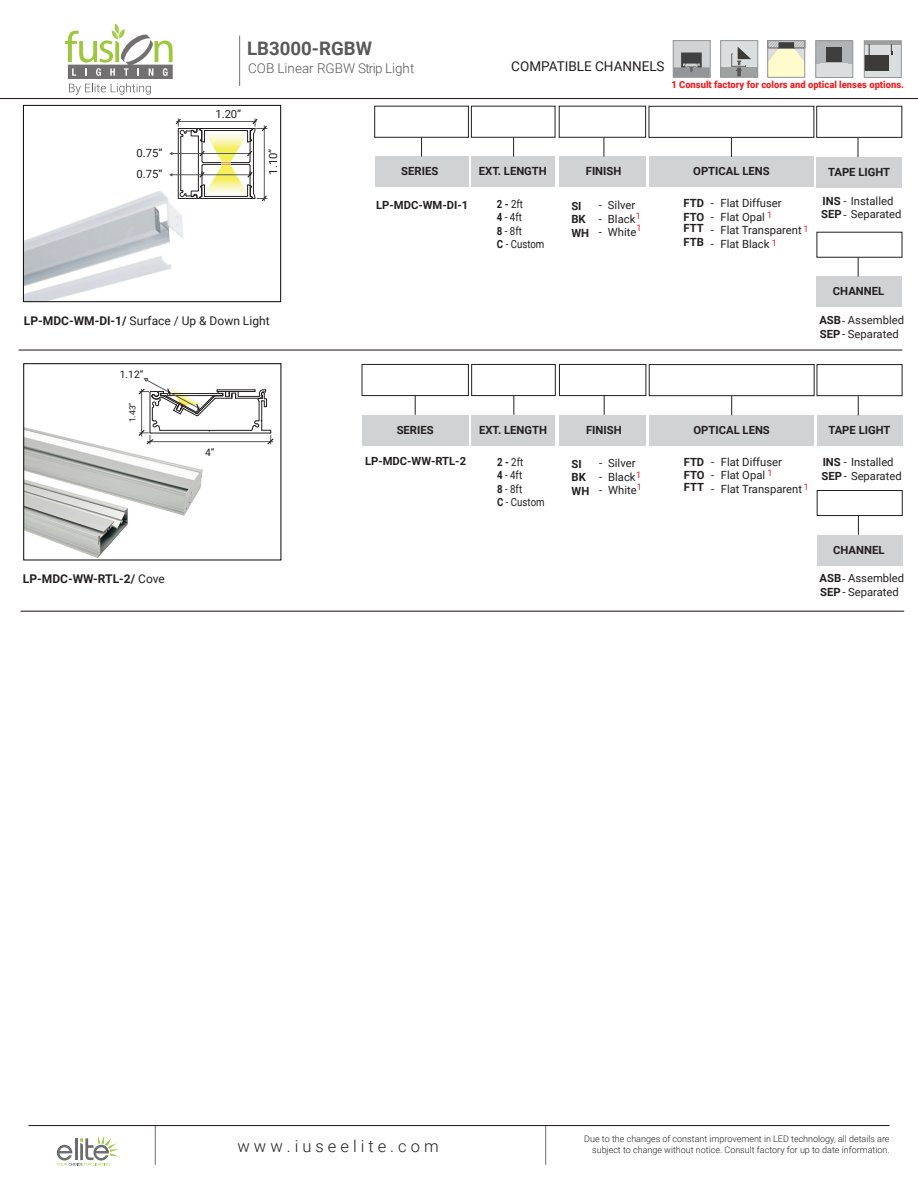
<style>
.page{position:relative;width:918px;height:1188px;background:#fff}
.page>*{position:absolute;margin:0;border:0;box-sizing:border-box;transform-origin:0 0}
.t1{font:700 18.6px "Roboto";color:#595757}
.t2{font:300 16.5px "Roboto";color:#231f20}
.t3{font:300 13.5px "Roboto";color:#595757}
.t4{font:13.5px "Roboto";color:#231f20}
.t5{font:12px "Roboto";color:#231f20}
.t6{font:700 12px "Roboto";color:#231f20}
.t7{font:11.25px/13.5px "Roboto";color:#231f20}
.t8{font:700 11.25px/13.5px "Roboto";color:#231f20}
.t9{font:11.25px/13.5px "Roboto";color:#231f20;scale:.86 1}
.t10{font:10.35px "Roboto";color:#231f20}
.t11{font:900 9.75px "Roboto";color:#ee2123}
.t12{font:300 9px "Roboto";color:#231f20}
.t13{font:9px/12px "Roboto";color:#ee1d23}
.t14{font:8.55px "Roboto";color:#231f20}
.s1{font-weight:700}
.s2{font-weight:400}
</style>
<div class="page">
<hr style="left:20px;top:611px;width:884px;height:1px;background:#211311">
<img style="left:25px;top:191px;width:159px;height:109px">
<svg style="left:169px;top:118px;width:99px;height:84px"></svg>
<div style="left:23px;top:105px;width:258px;height:197px;border:1px solid #050705"></div>
<div style="left:375px;top:157px;width:93px;height:30px;background:#d1d2d4"></div>
<svg style="left:421px;top:137px;width:1px;height:19px"></svg>
<div style="left:559px;top:157px;width:87px;height:30px;background:#d1d2d4"></div>
<div style="left:471px;top:157px;width:84px;height:30px;background:#d1d2d4"></div>
<svg style="left:604px;top:137px;width:1px;height:19px"></svg>
<svg style="left:513px;top:137px;width:1px;height:19px"></svg>
<div style="left:649px;top:157px;width:165px;height:30px;background:#d1d2d4"></div>
<div style="left:649px;top:106px;width:165px;height:32px;border:1px solid #231f20"></div>
<svg style="left:731px;top:138px;width:1px;height:19px"></svg>
<div style="left:817px;top:157px;width:85px;height:30px;background:#d1d2d4"></div>
<div style="left:817px;top:106px;width:85px;height:32px;border:1px solid #231f20"></div>
<svg style="left:858px;top:138px;width:1px;height:19px"></svg>
<div style="left:817px;top:277px;width:85px;height:30px;background:#d1d2d4"></div>
<svg style="left:858px;top:257px;width:1px;height:19px"></svg>
<svg style="left:138px;top:378px;width:136px;height:67px"></svg>
<img style="left:26px;top:425px;width:181px;height:133px">
<div style="left:362px;top:415px;width:106px;height:30px;background:#d1d2d4"></div>
<div style="left:362px;top:364px;width:107px;height:32px;border:1px solid #231f20"></div>
<svg style="left:415px;top:396px;width:1px;height:19px"></svg>
<div style="left:559px;top:415px;width:87px;height:30px;background:#d1d2d4"></div>
<div style="left:472px;top:415px;width:83px;height:30px;background:#d1d2d4"></div>
<div style="left:559px;top:364px;width:87px;height:32px;border:1px solid #231f20"></div>
<div style="left:471px;top:364px;width:85px;height:32px;border:1px solid #231f20"></div>
<svg style="left:604px;top:396px;width:1px;height:19px"></svg>
<svg style="left:514px;top:396px;width:1px;height:19px"></svg>
<div style="left:649px;top:415px;width:165px;height:30px;background:#d1d2d4"></div>
<div style="left:649px;top:364px;width:165px;height:32px;border:1px solid #231f20"></div>
<svg style="left:731px;top:396px;width:1px;height:19px"></svg>
<div style="left:817px;top:415px;width:85px;height:31px;background:#d1d2d4"></div>
<div style="left:817px;top:364px;width:85px;height:32px;border:1px solid #231f20"></div>
<svg style="left:858px;top:396px;width:1px;height:19px"></svg>
<div style="left:817px;top:535px;width:85px;height:30px;background:#d1d2d4"></div>
<div style="left:817px;top:490px;width:85px;height:26px;border:1px solid #231f20"></div>
<svg style="left:858px;top:516px;width:1px;height:19px"></svg>
<hr style="left:19px;top:350px;width:883px;height:1px;background:#211311">
<div style="left:812px;top:37px;width:41px;height:41px;background:linear-gradient(to right,#fff,#fff)"></div>
<svg style="left:818px;top:43px;width:33px;height:33px"></svg>
<hr style="left:816px;top:62px;width:37px;height:1px;background:#b2b3b7">
<div style="left:820px;top:63px;width:28px;height:6px;background:#dcdddf"></div>
<div style="left:816px;top:41px;width:37px;height:37px;border:1px solid #949698"></div>
<img style="left:675px;top:42px;width:33px;height:34px">
<div style="left:673px;top:40px;width:37px;height:38px;border:1px solid #949698"></div>
<svg style="left:720px;top:41px;width:36px;height:36px"></svg>
<div style="left:721px;top:40px;width:37px;height:38px;border:1px solid #949698"></div>
<svg style="left:770px;top:42px;width:33px;height:34px"></svg>
<div style="left:768px;top:40px;width:37px;height:38px;border:1px solid #949698"></div>
<svg style="left:866px;top:43px;width:33px;height:33px"></svg>
<div style="left:864px;top:41px;width:37px;height:37px;border:1px solid #949698"></div>
<svg style="left:57px;top:1135px;width:62px;height:31px"></svg>
<hr style="left:0;top:98px;width:918px;height:1px;background:#211311">
<hr style="left:239px;top:36px;width:1px;height:50px;background:#727070">
<svg style="left:65px;top:24px;width:108px;height:71px"></svg>
<hr style="left:155px;top:1126px;width:1px;height:39px;background:#727070">
<hr style="left:545px;top:1126px;width:1px;height:39px;background:#727070">
<hr style="left:28px;top:1125px;width:862px;height:1px;background:#211311">
<p class="t7" style="left:136px;top:146px;width:27px">0.75”</p>
<p class="t7" style="left:137px;top:167px;width:27px">0.75”</p>
<h1 class="t1" style="left:247px;top:36px;width:126px">LB3000-RGBW</h1>
<p class="t3" style="left:248px;top:58px;width:168px">COB Linear RGBW Strip Light</p>
<p class="t7" style="left:215px;top:107px;width:27px">1.20”</p>
<p class="t4" style="left:511px;top:56px;width:155px">COMPATIBLE CHANNELS</p>
<p class="t11" style="left:671px;top:78px;width:234px">1 Consult factory for colors and optical lenses options.</p>
<p class="t7" style="left:266px;top:175px;width:27px;rotate:-90deg">1.10”</p>
<p class="t8" style="left:401px;top:164px;width:38px">SERIES</p>
<p class="t8" style="left:479px;top:164px;width:70px">EXT. LENGTH</p>
<p class="t8" style="left:586px;top:164px;width:37px">FINISH</p>
<p class="t9" style="left:497px;top:196px;width:57px"><span class="s1">2 -</span> 2ft<br><span class="s1">4</span> - 4ft<br><span class="s1">8</span> - 8ft<br><span class="s1">C</span> - Custom</p>
<p class="t8" style="left:376px;top:197px;width:94px">LP-MDC-WM-DI-1</p>
<p class="t8" style="left:571px;top:198px;width:19px">SI<br>BK<br>WH</p>
<p class="t7" style="left:608px;top:198px;width:30px;text-align:justify">Silver Black White</p>
<p class="t7" style="left:599px;top:198px;width:5px;text-align:justify">- - -</p>
<p class="t13" style="left:636px;top:210px;width:7px">1<br>1</p>
<p class="t8" style="left:693px;top:164px;width:78px">OPTICAL LENS</p>
<p class="t8" style="left:684px;top:196px;width:22px">FTD<br>FTO</p>
<p class="t8" style="left:684px;top:221px;width:22px">FTT<br>FTB</p>
<p class="t7" style="left:721px;top:196px;width:83px">Flat Diffuser<br>Flat Opal<br>Flat Transparent<br>Flat Black</p>
<p class="t7" style="left:711px;top:196px;width:5px;text-align:justify">- - - -</p>
<p class="t13" style="left:767px;top:208px;width:7px">1</p>
<p class="t13" style="left:803px;top:222px;width:7px">1</p>
<p class="t13" style="left:772px;top:236px;width:7px">1</p>
<p class="t8" style="left:828px;top:164px;width:64px">TAPE LIGHT</p>
<p class="t7" style="left:821px;top:194px;width:82px"><span class="s1">INS</span> - Installed<br><span class="s1">SEP</span> - Separated</p>
<p class="t8" style="left:833px;top:284px;width:53px">CHANNEL</p>
<p class="t5" style="left:24px;top:312px;width:247px"><span class="s1">LP-MDC-WM-DI-1/</span> Surface / Up &amp; Down Light</p>
<p class="t10" style="left:120px;top:367px;width:25px">1.12”</p>
<p class="t14" style="left:126px;top:422px;width:21px;rotate:-90deg">1.43”</p>
<p class="t10" style="left:205px;top:445px;width:11px">4”</p>
<p class="t6" style="left:23px;top:571px;width:143px">LP-MDC-WW-RTL-2/ <span class="s2">Cove</span></p>
<p class="t7" style="left:819px;top:313px;width:86px"><span class="s1">ASB</span>- Assembled<br><span class="s1">SEP</span> - Separated</p>
<p class="t8" style="left:397px;top:423px;width:38px">SERIES</p>
<p class="t8" style="left:479px;top:423px;width:70px">EXT. LENGTH</p>
<p class="t8" style="left:586px;top:423px;width:37px">FINISH</p>
<p class="t9" style="left:497px;top:455px;width:57px"><span class="s1">2 -</span> 2ft<br><span class="s1">4</span> - 4ft<br><span class="s1">8</span> - 8ft<br><span class="s1">C</span> - Custom</p>
<p class="t8" style="left:365px;top:454px;width:103px">LP-MDC-WW-RTL-2</p>
<p class="t8" style="left:572px;top:457px;width:19px">SI<br>BK<br>WH</p>
<p class="t7" style="left:608px;top:456px;width:30px;text-align:justify">Silver Black White</p>
<p class="t7" style="left:599px;top:456px;width:5px;text-align:justify">- - -</p>
<p class="t13" style="left:636px;top:468px;width:7px">1<br>1</p>
<p class="t8" style="left:694px;top:423px;width:78px">OPTICAL LENS</p>
<p class="t8" style="left:684px;top:454px;width:22px">FTD<br>FTO</p>
<p class="t8" style="left:684px;top:480px;width:22px">FTT</p>
<p class="t7" style="left:721px;top:454px;width:83px">Flat Diffuser<br>Flat Opal<br>Flat Transparent</p>
<p class="t7" style="left:711px;top:454px;width:5px;text-align:justify">- - -</p>
<p class="t13" style="left:768px;top:466px;width:7px">1</p>
<p class="t13" style="left:804px;top:481px;width:7px">1</p>
<p class="t8" style="left:828px;top:423px;width:64px">TAPE LIGHT</p>
<p class="t7" style="left:822px;top:455px;width:82px"><span class="s1">INS</span> - Installed<br><span class="s1">SEP</span>- Separated</p>
<p class="t8" style="left:833px;top:542px;width:53px">CHANNEL</p>
<p class="t7" style="left:820px;top:571px;width:86px"><span class="s1">ASB</span>- Assembled<br><span class="s1">SEP</span> - Separated</p>
<p class="t12" style="left:584px;top:1133px;width:307px">Due to the changes of constant improvement in LED technology, all details are</p>
<h2 class="t2" style="left:238px;top:1134px;width:203px">w w w . i u s e e l i t e . c o m</h2>
<p class="t12" style="left:592px;top:1143px;width:299px">subject to change without notice. Consult factory for up to date information.</p>
</div>
